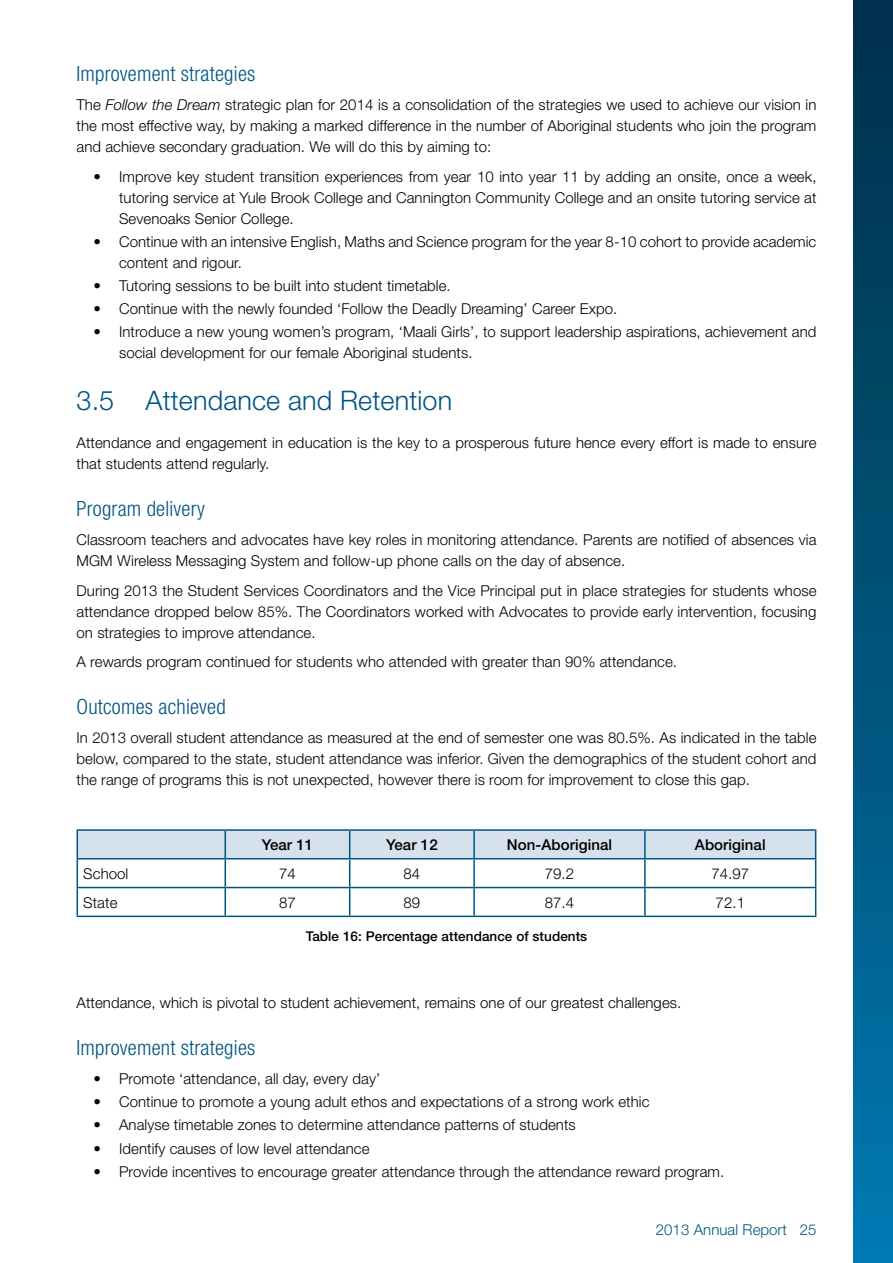
<style>
.page{position:relative;width:893px;height:1263px;background:#fff}
.page>*{position:absolute;margin:0;border:0;box-sizing:border-box;transform-origin:0 0}
.t1{font:300 27px "Helvetica Neue";letter-spacing:.005em;color:#005581}
.t2{font:300 condensed 21px "Helvetica Neue";letter-spacing:.01em;color:#005581}
.t3{font:300 15px/21px "Helvetica Neue";letter-spacing:.005em;color:#000;text-align:justify}
.t4{font:500 15px "Helvetica Neue";letter-spacing:.005em;color:#000}
.t5{font:300 15px "Helvetica Neue";letter-spacing:.005em;color:#005581}
.t6{font:500 13.5px "Helvetica Neue";letter-spacing:.005em;color:#000}
.s1{font-style:italic}
</style>
<div class="page">
<div style="left:853px;top:0;width:40px;height:1263px;background:linear-gradient(to bottom,#002f48,#0078af)"></div>
<hr style="left:77px;top:915px;width:148px;height:2px;background:#005581">
<hr style="left:225px;top:915px;width:125px;height:2px;background:#005581">
<hr style="left:350px;top:915px;width:124px;height:2px;background:#005581">
<hr style="left:474px;top:915px;width:171px;height:2px;background:#005581">
<hr style="left:645px;top:915px;width:171px;height:2px;background:#005581">
<hr style="left:77px;top:829px;width:148px;height:2px;background:#005581">
<hr style="left:225px;top:829px;width:125px;height:2px;background:#005581">
<hr style="left:350px;top:829px;width:124px;height:2px;background:#005581">
<hr style="left:474px;top:829px;width:171px;height:2px;background:#005581">
<hr style="left:645px;top:829px;width:171px;height:2px;background:#005581">
<svg style="left:77px;top:830px;width:739px;height:85px"></svg>
<hr style="left:77px;top:858px;width:148px;height:1px;background:#005581">
<hr style="left:225px;top:858px;width:125px;height:1px;background:#005581">
<hr style="left:350px;top:858px;width:124px;height:1px;background:#005581">
<hr style="left:474px;top:858px;width:171px;height:1px;background:#005581">
<hr style="left:645px;top:858px;width:171px;height:1px;background:#005581">
<h2 class="t2" style="left:77px;top:61px;width:180px">Improvement strategies</h2>
<p class="t3" style="left:77px;top:94px;width:741px">The <span class="s1">Follow the Dream</span> strategic plan for 2014 is a consolidation of the strategies we used to achieve our vision in the most effective way, by making a marked difference in the number of Aboriginal students who join the program and achieve secondary graduation. We will do this by aiming to:</p>
<p class="t3" style="left:119px;top:165px;width:699px;text-indent:-26px">• Improve key student transition experiences from year 10 into year 11 by adding an onsite, once a week, tutoring service at Yule Brook College and Cannington Community College and an onsite tutoring service at Sevenoaks Senior College.</p>
<p class="t3" style="left:119px;top:230px;width:699px;text-indent:-26px">• Continue with an intensive English, Maths and Science program for the year 8-10 cohort to provide academic content and rigour.</p>
<p class="t3" style="left:94px;top:275px;width:359px">• Tutoring sessions to be built into student timetable.</p>
<p class="t3" style="left:94px;top:298px;width:525px">• Continue with the newly founded ‘Follow the Deadly Dreaming’ Career Expo.</p>
<p class="t3" style="left:119px;top:321px;width:699px;text-indent:-26px">• Introduce a new young women’s program, ‘Maali Girls’, to support leadership aspirations, achievement and social development for our female Aboriginal students.</p>
<h1 class="t1" style="left:77px;top:384px;width:377px">3.5 Attendance and Retention</h1>
<p class="t3" style="left:77px;top:432px;width:741px">Attendance and engagement in education is the key to a prosperous future hence every effort is made to ensure that students attend regularly.</p>
<h2 class="t2" style="left:77px;top:496px;width:130px">Program delivery</h2>
<p class="t3" style="left:77px;top:529px;width:741px">Classroom teachers and advocates have key roles in monitoring attendance. Parents are notified of absences via<br>MGM Wireless Messaging System and follow-up phone calls on the day of absence.</p>
<p class="t3" style="left:77px;top:580px;width:741px">During 2013 the Student Services Coordinators and the Vice Principal put in place strategies for students whose attendance dropped below 85%. The Coordinators worked with Advocates to provide early intervention, focusing on strategies to improve attendance.</p>
<p class="t3" style="left:77px;top:651px;width:602px">A rewards program continued for students who attended with greater than 90% attendance.</p>
<h2 class="t2" style="left:77px;top:694px;width:151px">Outcomes achieved</h2>
<p class="t3" style="left:77px;top:727px;width:741px">In 2013 overall student attendance as measured at the end of semester one was 80.5%. As indicated in the table below, compared to the state, student attendance was inferior. Given the demographics of the student cohort and the range of programs this is not unexpected, however there is room for improvement to close this gap.</p>
<p class="t4" style="left:262px;top:836px;width:53px">Year 11</p>
<p class="t4" style="left:386px;top:836px;width:53px">Year 12</p>
<p class="t4" style="left:507px;top:836px;width:107px">Non-Aboriginal</p>
<p class="t4" style="left:695px;top:836px;width:72px">Aboriginal</p>
<p class="t3" style="left:83px;top:863px;width:47px">School</p>
<p class="t3" style="left:279px;top:863px;width:18px">74</p>
<p class="t3" style="left:404px;top:863px;width:18px">84</p>
<p class="t3" style="left:545px;top:863px;width:31px">79.2</p>
<p class="t3" style="left:711px;top:863px;width:39px">74.97</p>
<p class="t3" style="left:83px;top:892px;width:36px">State</p>
<p class="t3" style="left:279px;top:892px;width:18px">87</p>
<p class="t3" style="left:404px;top:892px;width:18px">89</p>
<p class="t3" style="left:545px;top:892px;width:31px">87.4</p>
<p class="t3" style="left:716px;top:892px;width:31px">72.1</p>
<p class="t6" style="left:306px;top:928px;width:283px">Table 16: Percentage attendance of students</p>
<p class="t3" style="left:77px;top:992px;width:606px">Attendance, which is pivotal to student achievement, remains one of our greatest challenges.</p>
<h2 class="t2" style="left:77px;top:1035px;width:180px">Improvement strategies</h2>
<p class="t3" style="left:94px;top:1068px;width:288px">• Promote ‘attendance, all day, every day’</p>
<p class="t3" style="left:94px;top:1091px;width:557px">• Continue to promote a young adult ethos and expectations of a strong work ethic</p>
<p class="t3" style="left:94px;top:1114px;width:484px">• Analyse timetable zones to determine attendance patterns of students</p>
<p class="t3" style="left:94px;top:1137px;width:277px">• Identify causes of low level attendance</p>
<p class="t3" style="left:94px;top:1160px;width:632px">• Provide incentives to encourage greater attendance through the attendance reward program.</p>
<p class="t5" style="left:656px;top:1221px;width:162px">2013 Annual Report 25</p>
</div>
